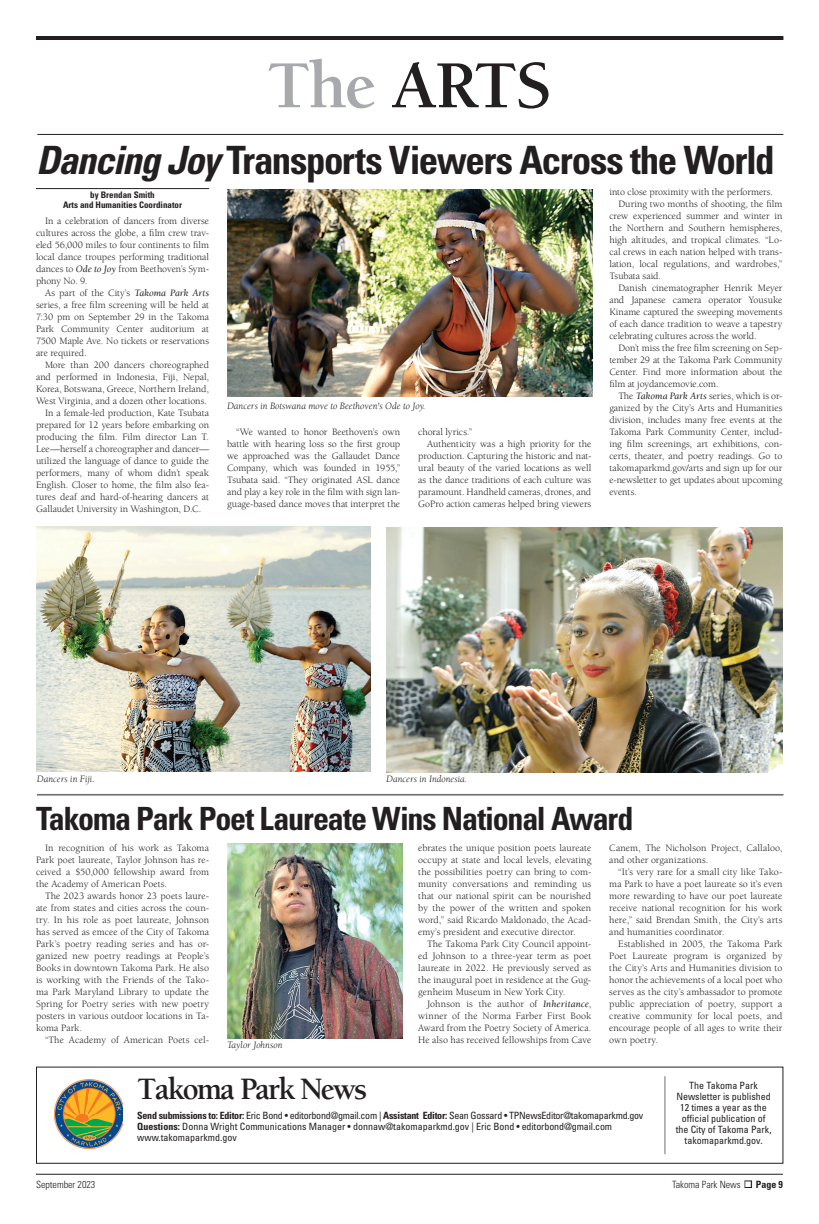
<style>
.page{position:relative;width:819px;height:1224px;background:#fff}
.page>*{position:absolute;margin:0;border:0;box-sizing:border-box;transform-origin:0 0}
.t1{font:700 69px "Berkeley Std";letter-spacing:-.03em;color:#231f20}
.t2{font:700 condensed 39px "Univers LT Std";letter-spacing:-.035em;color:#231f20}
.t3{font:700 condensed 32px "Univers LT Std";letter-spacing:-.035em;color:#231f20}
.t4{font:700 32px "Berkeley Std";letter-spacing:-.05em;color:#231f20;scale:.96 1}
.t5{font:10px/12px "Berkeley Std";color:#231f20;text-align:justify}
.t6{font:condensed 10px/11px "Univers LT Std";color:#231f20;text-align:center}
.t7{font:italic 10px "Berkeley Std";color:#231f20}
.t8{font:300 condensed 10px "Univers LT Std";color:#231f20}
.t9{font:700 condensed 9px/9.9px "Univers LT Std";color:#231f20;text-align:center}
.s1{color:#a8a9ad}
.s2{font-style:italic}
.s3{font-weight:700}
</style>
<div class="page">
<hr style="left:36px;top:1174px;width:747px;height:1px;background:#231f20">
<hr style="left:37px;top:134px;width:746px;height:1px;background:#231f20">
<hr style="left:36px;top:36px;width:747px;height:4px;background:#231f20">
<div style="left:36px;top:1067px;width:747px;height:97px;border:1px solid #231f20"></div>
<img style="left:54px;top:1079px;width:68px;height:71px">
<hr style="left:664px;top:1076px;width:1px;height:78px;background:#6c6d70">
<hr style="left:36px;top:188px;width:173px;height:1px;background:#231f20">
<img style="left:227px;top:844px;width:175px;height:194px">
<hr style="left:37px;top:794px;width:746px;height:1px;background:#6c6d70">
<hr style="left:37px;top:795px;width:746px;height:1px;background:#6c6d70">
<img style="left:227px;top:189px;width:366px;height:208px">
<img style="left:36px;top:526px;width:334px;height:246px">
<img style="left:386px;top:527px;width:397px;height:246px">
<h1 class="t1" style="left:267px;top:49px;width:287px"><span class="s1">The</span> ARTS</h1>
<h2 class="t2" style="left:36px;top:137px;width:740px"><span class="s2">Dancing Joy</span> Transports Viewers Across the World</h2>
<p class="t9" style="left:63px;top:190px;width:120px">by Brendan Smith<br>Arts and Humanities Coordinator</p>
<p class="t5" style="left:36px;top:215px;width:175px;text-indent:9px">In a celebration of dancers from diverse cultures across the globe, a film crew trav&shy;eled 56,000 miles to four continents to film local dance troupes performing traditional dances to <span class="s2">Ode to Joy</span> from Beethoven’s Sym&shy;phony No. 9.</p>
<p class="t5" style="left:36px;top:287px;width:175px;text-indent:9px">As part of the City’s <span class="s2">Takoma Park Arts </span>series, a free film screening will be held at 7:30 pm on September 29 in the Takoma Park Community Center auditorium at 7500 Maple Ave. No tickets or reservations are required.</p>
<p class="t5" style="left:45px;top:359px;width:166px">More than 200 dancers choreographed</p>
<p class="t5" style="left:36px;top:371px;width:175px">and performed in Indonesia, Fiji, Nepal,</p>
<p class="t5" style="left:36px;top:383px;width:175px">Korea, Botswana, Greece, Northern Ireland,</p>
<p class="t5" style="left:36px;top:395px;width:172px">West Virginia, and a dozen other locations.</p>
<p class="t5" style="left:45px;top:407px;width:166px">In a female-led production, Kate Tsubata</p>
<p class="t5" style="left:36px;top:419px;width:175px">prepared for 12 years before embarking on</p>
<p class="t5" style="left:36px;top:431px;width:175px">producing the film. Film director Lan T.</p>
<p class="t5" style="left:36px;top:443px;width:175px">Lee—herself a choreographer and dancer—</p>
<p class="t5" style="left:36px;top:455px;width:175px">utilized the language of dance to guide the</p>
<p class="t5" style="left:36px;top:467px;width:175px">performers, many of whom didn’t speak</p>
<p class="t5" style="left:36px;top:479px;width:175px">English. Closer to home, the film also fea-</p>
<p class="t5" style="left:36px;top:491px;width:175px">tures deaf and hard-of-hearing dancers at</p>
<p class="t5" style="left:36px;top:503px;width:167px">Gallaudet University in Washington, D.C.</p>
<p class="t5" style="left:609px;top:186px;width:165px">into close proximity with the performers.</p>
<p class="t5" style="left:618px;top:198px;width:166px">During two months of shooting, the film</p>
<p class="t5" style="left:609px;top:210px;width:175px">crew experienced summer and winter in</p>
<p class="t5" style="left:609px;top:222px;width:175px">the Northern and Southern hemispheres,</p>
<p class="t5" style="left:609px;top:234px;width:175px">high altitudes, and tropical climates. “Lo-</p>
<p class="t5" style="left:609px;top:246px;width:175px">cal crews in each nation helped with trans-</p>
<p class="t5" style="left:609px;top:258px;width:175px">lation, local regulations, and wardrobes,”</p>
<p class="t5" style="left:609px;top:270px;width:53px">Tsubata said.</p>
<p class="t5" style="left:618px;top:282px;width:166px">Danish cinematographer Henrik Meyer</p>
<p class="t5" style="left:609px;top:294px;width:175px">and Japanese camera operator Yousuke</p>
<p class="t5" style="left:609px;top:306px;width:175px">Kiname captured the sweeping movements</p>
<p class="t5" style="left:609px;top:318px;width:175px">of each dance tradition to weave a tapestry</p>
<p class="t5" style="left:609px;top:330px;width:149px">celebrating cultures across the world.</p>
<p class="t5" style="left:618px;top:342px;width:166px">Don’t miss the free film screening on Sep-</p>
<p class="t5" style="left:609px;top:354px;width:175px">tember 29 at the Takoma Park Community</p>
<p class="t5" style="left:609px;top:366px;width:175px">Center. Find more information about the</p>
<p class="t5" style="left:609px;top:378px;width:111px">film at joydancemovie.com.</p>
<p class="t5" style="left:618px;top:390px;width:166px">The <span class="s2">Takoma Park Arts</span> series, which is or-</p>
<p class="t5" style="left:609px;top:402px;width:175px">ganized by the City’s Arts and Humanities</p>
<p class="t5" style="left:609px;top:414px;width:175px">division, includes many free events at the</p>
<p class="t5" style="left:609px;top:426px;width:175px">Takoma Park Community Center, includ-</p>
<p class="t5" style="left:609px;top:438px;width:175px">ing film screenings, art exhibitions, con-</p>
<p class="t5" style="left:609px;top:450px;width:175px">certs, theater, and poetry readings. Go to</p>
<p class="t5" style="left:609px;top:462px;width:175px">takomaparkmd.gov/arts and sign up for our</p>
<p class="t5" style="left:609px;top:474px;width:175px">e-newsletter to get updates about upcoming</p>
<p class="t5" style="left:609px;top:486px;width:29px">events.</p>
<p class="t7" style="left:227px;top:401px;width:200px">Dancers in Botswana move to Beethoven's Ode to Joy.</p>
<p class="t5" style="left:227px;top:426px;width:175px;text-indent:9px">“We wanted to honor Beethoven’s own battle with hearing loss so the first group we approached was the Gallaudet Dance Company, which was founded in 1955,” Tsubata said. “They originated ASL dance and play a key role in the film with sign lan&shy;guage-based dance moves that interpret the</p>
<p class="t5" style="left:418px;top:426px;width:56px">choral lyrics.”</p>
<p class="t5" style="left:427px;top:438px;width:166px">Authenticity was a high priority for the</p>
<p class="t5" style="left:418px;top:450px;width:175px">production. Capturing the historic and nat-</p>
<p class="t5" style="left:418px;top:462px;width:175px">ural beauty of the varied locations as well</p>
<p class="t5" style="left:418px;top:474px;width:175px">as the dance traditions of each culture was</p>
<p class="t5" style="left:418px;top:486px;width:175px">paramount. Handheld cameras, drones, and</p>
<p class="t5" style="left:418px;top:498px;width:175px">GoPro action cameras helped bring viewers</p>
<p class="t7" style="left:37px;top:773px;width:59px">Dancers in Fiji.</p>
<p class="t7" style="left:386px;top:773px;width:83px">Dancers in Indonesia.</p>
<h3 class="t3" style="left:36px;top:799px;width:599px">Takoma Park Poet Laureate Wins National Award</h3>
<p class="t5" style="left:36px;top:842px;width:175px;text-indent:9px">In recognition of his work as Takoma Park poet laureate, Taylor Johnson has re&shy;ceived a $50,000 fellowship award from the Academy of American Poets.</p>
<p class="t5" style="left:36px;top:890px;width:175px;text-indent:9px">The 2023 awards honor 23 poets laure&shy;ate from states and cities across the coun&shy;try. In his role as poet laureate, Johnson has served as emcee of the City of Takoma Park’s poetry reading series and has or&shy;ganized new poetry readings at People’s Books in downtown Takoma Park. He also is working with the Friends of the Tako&shy;ma Park Maryland Library to update the Spring for Poetry series with new poetry posters in various outdoor locations in Ta&shy;koma Park.</p>
<p class="t5" style="left:45px;top:1034px;width:166px">“The Academy of American Poets cel-</p>
<p class="t5" style="left:418px;top:842px;width:175px">ebrates the unique position poets laureate occupy at state and local levels, elevating the possibilities poetry can bring to com&shy;munity conversations and reminding us that our national spirit can be nourished by the power of the written and spoken word,” said Ricardo Maldonado, the Acad&shy;emy’s president and executive director.</p>
<p class="t5" style="left:418px;top:938px;width:175px;text-indent:9px">The Takoma Park City Council appoint&shy;ed Johnson to a three-year term as poet laureate in 2022. He previously served as the inaugural poet in residence at the Gug&shy;genheim Museum in New York City.</p>
<p class="t5" style="left:418px;top:998px;width:175px;text-indent:9px">Johnson is the author of <span class="s2">Inheritance</span>, winner of the Norma Farber First Book Award from the Poetry Society of America.<br>He also has received fellowships from Cave</p>
<p class="t5" style="left:609px;top:842px;width:175px">Canem, The Nicholson Project, Callaloo, and other organizations.</p>
<p class="t5" style="left:609px;top:866px;width:175px;text-indent:9px">“It’s very rare for a small city like Tako&shy;ma Park to have a poet laureate so it’s even more rewarding to have our poet laureate receive national recognition for his work here,” said Brendan Smith, the City’s arts and humanities coordinator.</p>
<p class="t5" style="left:609px;top:938px;width:175px;text-indent:9px">Established in 2005, the Takoma Park Poet Laureate program is organized by the City’s Arts and Humanities division to honor the achievements of a local poet who serves as the city’s ambassador to promote public appreciation of poetry, support a creative community for local poets, and encourage people of all ages to write their own poetry.</p>
<p class="t7" style="left:227px;top:1040px;width:57px">Taylor Johnson</p>
<h3 class="t4" style="left:137px;top:1072px;width:241px">Takoma Park News</h3>
<p class="t6" style="left:137px;top:1110px;width:508px;text-align:left"><span class="s3">Send submissions to: Editor:</span> Eric Bond • editorbond@gmail.com | <span class="s3">Assistant Editor:</span> Sean Gossard • TPNewsEditor@takomaparkmd.gov<br><span class="s3">Questions:</span> Donna Wright Communications Manager • donnaw@takomaparkmd.gov | Eric Bond • editorbond@gmail.com www.takomaparkmd.gov</p>
<p class="t6" style="left:676px;top:1079px;width:97px">The Takoma Park<br>Newsletter is published<br>12 times a year as the official publication of the City of Takoma Park, takomaparkmd.gov.</p>
<p class="t8" style="left:36px;top:1178px;width:61px">September 2023</p>
<p class="t8" style="left:672px;top:1178px;width:112px">Takoma Park News ■ <span class="s3">Page 9</span></p>
</div>
